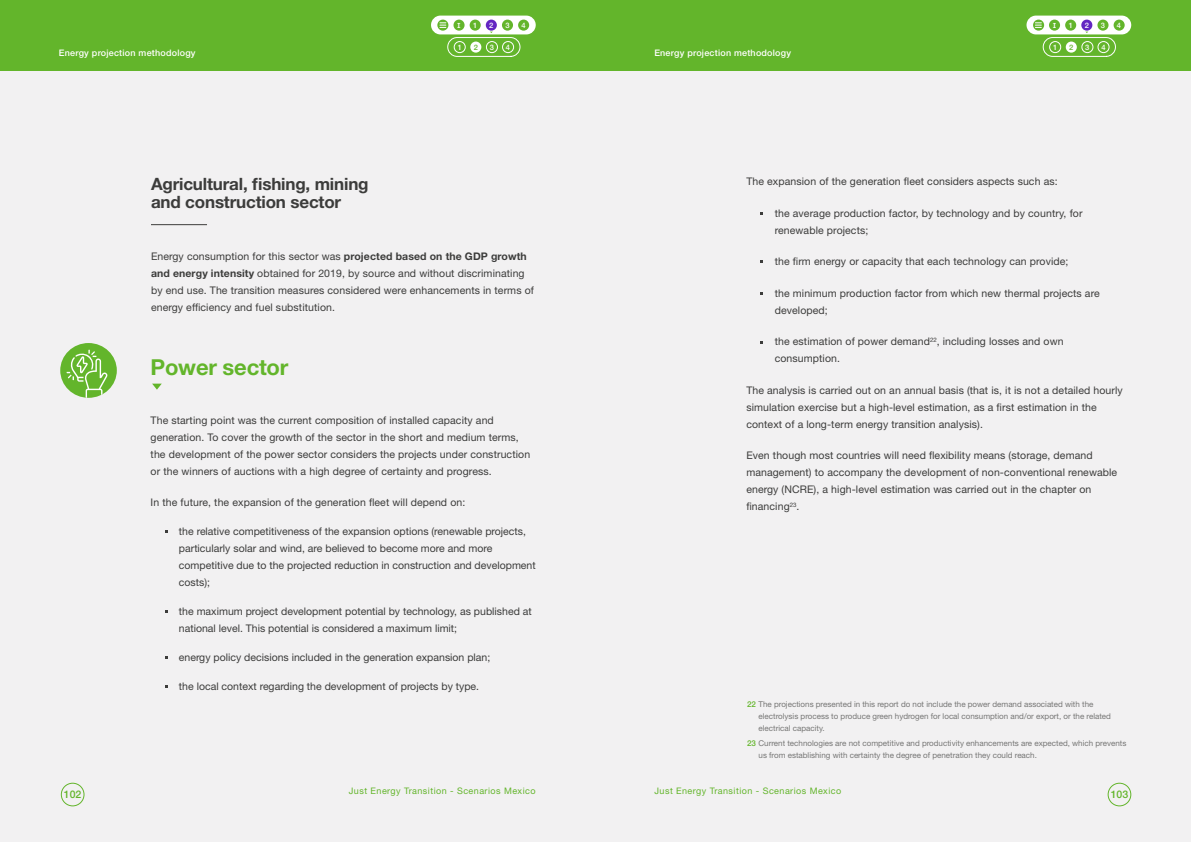
<style>
.page{position:relative;width:1191px;height:842px;background:#fff}
.page>*{position:absolute;margin:0;border:0;box-sizing:border-box;transform-origin:0 0}
.t1{font:700 22px "Helvetica Neue LT Pro";letter-spacing:-.01em;color:#63b52b}
.t2{font:700 17px/18px "Helvetica Neue LT Pro";letter-spacing:-.01em;color:#3c3c3b}
.t3{font:10.5px/17px "Helvetica Neue LT Std";letter-spacing:.01em;color:#3c3c3b}
.t4{font:500 10.5px "Helvetica Neue LT Std";color:#63b52b}
.t5{font:9px "Helvetica Neue LT Std";letter-spacing:.05em;color:#63b52b}
.t6{font:500 9px "Helvetica Neue LT Pro";letter-spacing:.025em;color:#fff}
.t7{font:8px/12px "Helvetica Neue LT Std";color:#767675}
.t8{font:500 7.5px "Helvetica Neue LT Pro";color:#fff}
.t9{font:500 7.5px "Helvetica Neue LT Pro";color:#63b52b}
.t10{font:700 7px "Andika New Basic";color:#fff}
.s1{font-weight:700}
.s2{font-family:"Helvetica Neue LT Pro";font-weight:500;color:#63b52b}
</style>
<div class="page">
<div style="left:0;top:0;width:595px;height:842px;background:#f2f1f2"></div>
<div style="left:0;top:0;width:595px;height:71px;background:#63b52b"></div>
<div style="left:595px;top:0;width:596px;height:842px;background:#f2f1f2"></div>
<div style="left:595px;top:0;width:596px;height:71px;background:#63b52b"></div>
<div style="left:1107px;top:783px;width:24px;height:23px;border:1px solid #63b52b;border-radius:50%"></div>
<div style="left:61px;top:783px;width:23px;height:23px;border:1px solid #63b52b;border-radius:50%"></div>
<div style="left:431px;top:16px;width:105px;height:18px;background:#fff;border-radius:9px"></div>
<div style="left:469px;top:20px;width:12px;height:11px;background:#63b52b;border-radius:50%"></div>
<div style="left:518px;top:20px;width:11px;height:11px;background:#63b52b;border-radius:50%"></div>
<div style="left:502px;top:20px;width:11px;height:11px;background:#63b52b;border-radius:50%"></div>
<div style="left:486px;top:20px;width:11px;height:11px;background:#6326c2;border-radius:50%"></div>
<div style="left:453px;top:20px;width:11px;height:11px;background:#63b52b;border-radius:50%"></div>
<div style="left:1026px;top:16px;width:105px;height:18px;background:#fff;border-radius:9px"></div>
<div style="left:1065px;top:20px;width:11px;height:11px;background:#63b52b;border-radius:50%"></div>
<div style="left:1113px;top:20px;width:11px;height:11px;background:#63b52b;border-radius:50%"></div>
<div style="left:1097px;top:20px;width:11px;height:11px;background:#63b52b;border-radius:50%"></div>
<div style="left:1081px;top:20px;width:11px;height:11px;background:#6326c2;border-radius:50%"></div>
<div style="left:1049px;top:20px;width:11px;height:11px;background:#63b52b;border-radius:50%"></div>
<svg style="left:1033px;top:20px;width:11px;height:11px"></svg>
<svg style="left:437px;top:20px;width:11px;height:11px"></svg>
<svg style="left:440px;top:23px;width:6px;height:5px"></svg>
<svg style="left:1035px;top:23px;width:6px;height:5px"></svg>
<hr style="left:151px;top:224px;width:56px;height:1px;background:#3c3c3b">
<svg style="left:152px;top:384px;width:10px;height:6px"></svg>
<div style="left:60px;top:343px;width:57px;height:55px;background:#63b52b;border-radius:50%"></div>
<svg style="left:67px;top:349px;width:40px;height:49px"></svg>
<div style="left:1043px;top:37px;width:72px;height:20px;border:1px solid #fff;border-radius:9px"></div>
<div style="left:1065px;top:42px;width:11px;height:11px;background:#fff;border-radius:50%"></div>
<div style="left:1097px;top:41px;width:12px;height:12px;border:1px solid #fff;border-radius:50%"></div>
<div style="left:1081px;top:41px;width:12px;height:12px;border:1px solid #fff;border-radius:50%"></div>
<div style="left:1049px;top:41px;width:12px;height:12px;border:1px solid #fff;border-radius:50%"></div>
<div style="left:447px;top:37px;width:73px;height:20px;border:1px solid #fff;border-radius:9px"></div>
<div style="left:470px;top:42px;width:11px;height:11px;background:#fff;border-radius:50%"></div>
<div style="left:502px;top:41px;width:12px;height:12px;border:1px solid #fff;border-radius:50%"></div>
<div style="left:486px;top:41px;width:12px;height:12px;border:1px solid #fff;border-radius:50%"></div>
<div style="left:454px;top:41px;width:11px;height:12px;border:1px solid #fff;border-radius:50%"></div>
<p class="t10" style="left:457px;top:19px;width:5px">I</p>
<p class="t8" style="left:473px;top:21px;width:6px">1</p>
<p class="t8" style="left:489px;top:21px;width:6px">2</p>
<p class="t8" style="left:505px;top:21px;width:6px">3</p>
<p class="t8" style="left:521px;top:21px;width:6px">4</p>
<p class="t10" style="left:1052px;top:19px;width:5px">I</p>
<p class="t8" style="left:1068px;top:21px;width:6px">1</p>
<p class="t8" style="left:1084px;top:21px;width:6px">2</p>
<p class="t8" style="left:1101px;top:21px;width:6px">3</p>
<p class="t8" style="left:1117px;top:21px;width:6px">4</p>
<p class="t8" style="left:458px;top:43px;width:6px">1</p>
<p class="t9" style="left:474px;top:43px;width:6px">2</p>
<p class="t8" style="left:490px;top:43px;width:6px">3</p>
<p class="t8" style="left:506px;top:43px;width:6px">4</p>
<p class="t8" style="left:1053px;top:43px;width:6px">1</p>
<p class="t9" style="left:1069px;top:43px;width:6px">2</p>
<p class="t8" style="left:1085px;top:43px;width:6px">3</p>
<p class="t8" style="left:1101px;top:43px;width:6px">4</p>
<p class="t6" style="left:59px;top:47px;width:138px">Energy projection methodology</p>
<p class="t6" style="left:654px;top:47px;width:138px">Energy projection methodology</p>
<h2 class="t2" style="left:151px;top:175px;width:219px">Agricultural, fishing, mining and construction sector</h2>
<p class="t3" style="left:151px;top:247px;width:384px">Energy consumption for this sector was <span class="s1">projected based on the GDP growth and energy intensity</span> obtained for 2019, by source and without discriminating by end use. The transition measures considered were enhancements in terms of energy efficiency and fuel substitution.</p>
<h1 class="t1" style="left:151px;top:354px;width:139px">Power sector</h1>
<p class="t3" style="left:151px;top:411px;width:381px">The starting point was the current composition of installed capacity and generation. To cover the growth of the sector in the short and medium terms, the development of the power sector considers the projects under construction or the winners of auctions with a high degree of certainty and progress.</p>
<p class="t3" style="left:151px;top:494px;width:316px">In the future, the expansion of the generation fleet will depend on:</p>
<p class="t3" style="left:179px;top:523px;width:358px">the relative competitiveness of the expansion options (renewable projects, particularly solar and wind, are believed to become more and more competitive due to the projected reduction in construction and development costs);</p>
<p class="t3" style="left:179px;top:603px;width:354px">the maximum project development potential by technology, as published at national level. This potential is considered a maximum limit;</p>
<p class="t3" style="left:179px;top:649px;width:313px">energy policy decisions included in the generation expansion plan;</p>
<p class="t3" style="left:179px;top:678px;width:302px">the local context regarding the development of projects by type.</p>
<p class="t3" style="left:746px;top:173px;width:313px">The expansion of the generation fleet considers aspects such as:</p>
<p class="t3" style="left:774px;top:204px;width:309px">the average production factor, by technology and by country, for renewable projects;</p>
<p class="t3" style="left:774px;top:253px;width:295px">the firm energy or capacity that each technology can provide;</p>
<p class="t3" style="left:774px;top:285px;width:326px">the minimum production factor from which new thermal projects are developed;</p>
<p class="t3" style="left:774px;top:333px;width:290px">the estimation of power demand<sup>22</sup>, including losses and own consumption.</p>
<p class="t3" style="left:746px;top:382px;width:378px">The analysis is carried out on an annual basis (that is, it is not a detailed hourly simulation exercise but a high-level estimation, as a first estimation in the context of a long-term energy transition analysis).</p>
<p class="t3" style="left:746px;top:447px;width:372px">Even though most countries will need flexibility means (storage, demand management) to accompany the development of non-conventional renewable energy (NCRE), a high-level estimation was carried out in the chapter on financing<sup>23</sup>.</p>
<p class="t7" style="left:758px;top:698px;width:354px;text-indent:-11px"><span class="s2">22</span> The projections presented in this report do not include the power demand associated with the electrolysis process to produce green hydrogen for local consumption and/or export, or the related electrical capacity.</p>
<p class="t7" style="left:758px;top:736px;width:369px;text-indent:-11px"><span class="s2">23</span> Current technologies are not competitive and productivity enhancements are expected, which prevents us from establishing with certainty the degree of penetration they could reach.</p>
<p class="t5" style="left:349px;top:786px;width:188px">Just Energy Transition - Scenarios Mexico</p>
<p class="t5" style="left:654px;top:786px;width:188px">Just Energy Transition - Scenarios Mexico</p>
<p class="t4" style="left:64px;top:788px;width:19px">102</p>
<p class="t4" style="left:1110px;top:788px;width:19px">103</p>
</div>
